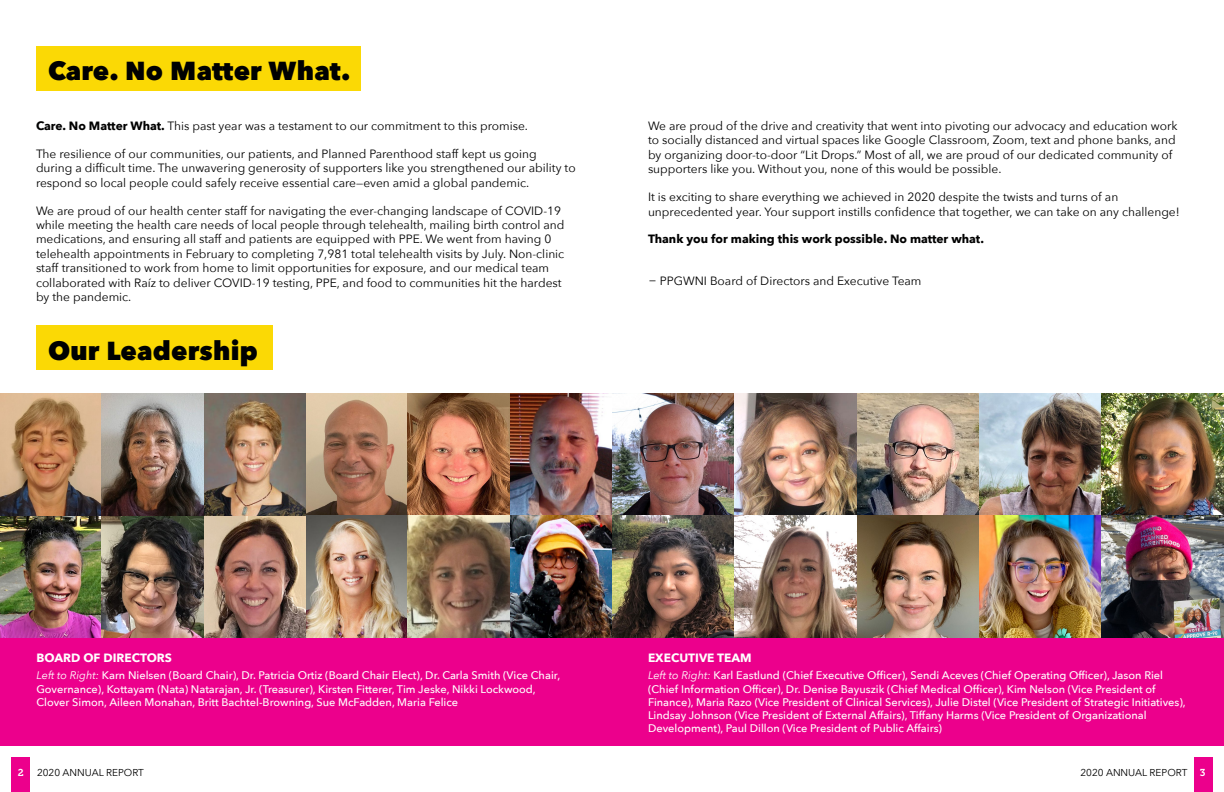
<style>
.page{position:relative;width:1224px;height:792px;background:#fff}
.page>*{position:absolute;margin:0;border:0;box-sizing:border-box;transform-origin:0 0}
.t1{font:800 26px "Avenir Next";letter-spacing:.01em;color:#000101}
.t2{font:12px/14.4px "Avenir Next";color:#000101}
.t3{font:700 12px "Avenir Next";color:#000101}
.t4{font:700 12px "Avenir Next";color:#fff}
.t5{font:500 11px/13.2px "Avenir Next";color:#fff}
.t6{font:10px "Avenir Next";color:#000101}
.t7{font:10px "Museo Slab 700";color:#fff}
.s1{font-weight:700}
.s2{font-family:"Museo Sans 300"}
.s3{font-weight:400;font-style:italic}
</style>
<div class="page">
<div style="left:12px;top:758px;width:18px;height:34px;background:#ec008c"></div>
<div style="left:1194px;top:758px;width:18px;height:34px;background:#ec008c"></div>
<img style="left:0;top:393px;width:101px;height:123px">
<svg style="left:305px;top:393px;width:102px;height:123px;background:#b18b70"></svg>
<img style="left:203px;top:393px;width:102px;height:123px">
<img style="left:509px;top:393px;width:103px;height:123px">
<img style="left:101px;top:393px;width:102px;height:123px">
<img style="left:407px;top:393px;width:102px;height:123px">
<img style="left:0;top:516px;width:101px;height:122px">
<img style="left:305px;top:516px;width:102px;height:122px">
<img style="left:203px;top:516px;width:102px;height:122px">
<img style="left:509px;top:516px;width:103px;height:122px">
<img style="left:101px;top:516px;width:102px;height:122px">
<img style="left:407px;top:516px;width:102px;height:122px">
<div style="left:0;top:638px;width:612px;height:108px;background:#ec008c"></div>
<div style="left:36px;top:46px;width:325px;height:44px;background:#fbd905"></div>
<img style="left:612px;top:393px;width:122px;height:123px">
<img style="left:857px;top:393px;width:122px;height:123px">
<img style="left:979px;top:393px;width:123px;height:123px">
<img style="left:1102px;top:393px;width:122px;height:123px">
<img style="left:734px;top:393px;width:123px;height:123px">
<img style="left:612px;top:516px;width:122px;height:122px">
<img style="left:857px;top:516px;width:122px;height:122px">
<img style="left:979px;top:516px;width:123px;height:122px">
<img style="left:1102px;top:516px;width:122px;height:122px">
<img style="left:734px;top:516px;width:123px;height:122px">
<div style="left:612px;top:638px;width:612px;height:108px;background:#ec008c"></div>
<div style="left:36px;top:325px;width:237px;height:45px;background:#fbd905"></div>
<h1 class="t1" style="left:48px;top:55px;width:304px">Care. No Matter What.</h1>
<p class="t2" style="left:36px;top:118px;width:494px"><span class="s1">Care. No Matter What.</span> This past year was a testament to our commitment to this promise.</p>
<p class="t2" style="left:36px;top:146px;width:541px">The resilience of our communities, our patients, and Planned Parenthood staff kept us going during a difficult time. The unwavering generosity of supporters like you strengthened our ability to respond so local people could safely receive essential care—even amid a global pandemic.</p>
<p class="t2" style="left:36px;top:203px;width:530px">We are proud of our health center staff for navigating the ever-changing landscape of COVID-19 while meeting the health care needs of local people through telehealth, mailing birth control and medications, and ensuring all staff and patients are equipped with PPE. We went from having 0 telehealth appointments in February to completing 7,981 total telehealth visits by July. Non-clinic staff transitioned to work from home to limit opportunities for exposure, and our medical team collaborated with Raíz to deliver COVID-19 testing, PPE, and food to communities hit the hardest by the pandemic.</p>
<h1 class="t1" style="left:48px;top:334px;width:211px">Our Leadership</h1>
<p class="t2" style="left:648px;top:118px;width:531px">We are proud of the drive and creativity that went into pivoting our advocacy and education work to socially distanced and virtual spaces like Google Classroom, Zoom, text and phone banks, and by organizing door-to-door “Lit Drops.” Most of all, we are proud of our dedicated community of supporters like you. Without you, none of this would be possible.</p>
<p class="t2" style="left:648px;top:189px;width:533px">It is exciting to share everything we achieved in 2020 despite the twists and turns of an unprecedented year. Your support instills confidence that together, we can take on any challenge!</p>
<p class="t3" style="left:648px;top:229px;width:337px">Thank you for making this work possible. No matter what.</p>
<p class="t2" style="left:648px;top:273px;width:275px"><span class="s2">–</span> PPGWNI Board of Directors and Executive Team</p>
<p class="t4" style="left:36px;top:647px;width:137px">BOARD OF DIRECTORS</p>
<p class="t5" style="left:36px;top:669px;width:525px"><span class="s3">Left to Right:</span> Karn Nielsen (Board Chair), Dr. Patricia Ortiz (Board Chair Elect), Dr. Carla Smith (Vice Chair,<br>Governance), Kottayam (Nata) Natarajan, Jr. (Treasurer), Kirsten Fitterer, Tim Jeske, Nikki Lockwood,<br>Clover Simon, Aileen Monahan, Britt Bachtel-Browning, Sue McFadden, Maria Felice</p>
<p class="t4" style="left:648px;top:647px;width:105px">EXECUTIVE TEAM</p>
<p class="t5" style="left:648px;top:669px;width:539px"><span class="s3">Left to Right:</span> Karl Eastlund (Chief Executive Officer), Sendi Aceves (Chief Operating Officer), Jason Riel (Chief Information Officer), Dr. Denise Bayuszik (Chief Medical Officer), Kim Nelson (Vice President of Finance), Maria Razo (Vice President of Clinical Services), Julie Distel (Vice President of Strategic Initiatives), Lindsay Johnson (Vice President of External Affairs), Tiffany Harms (Vice President of Organizational Development), Paul Dillon (Vice President of Public Affairs)</p>
<p class="t7" style="left:18px;top:766px;width:7px">2</p>
<p class="t7" style="left:1200px;top:766px;width:7px">3</p>
<p class="t6" style="left:37px;top:764px;width:108px">2020 ANNUAL REPORT</p>
<p class="t6" style="left:1080px;top:764px;width:108px">2020 ANNUAL REPORT</p>
</div>
